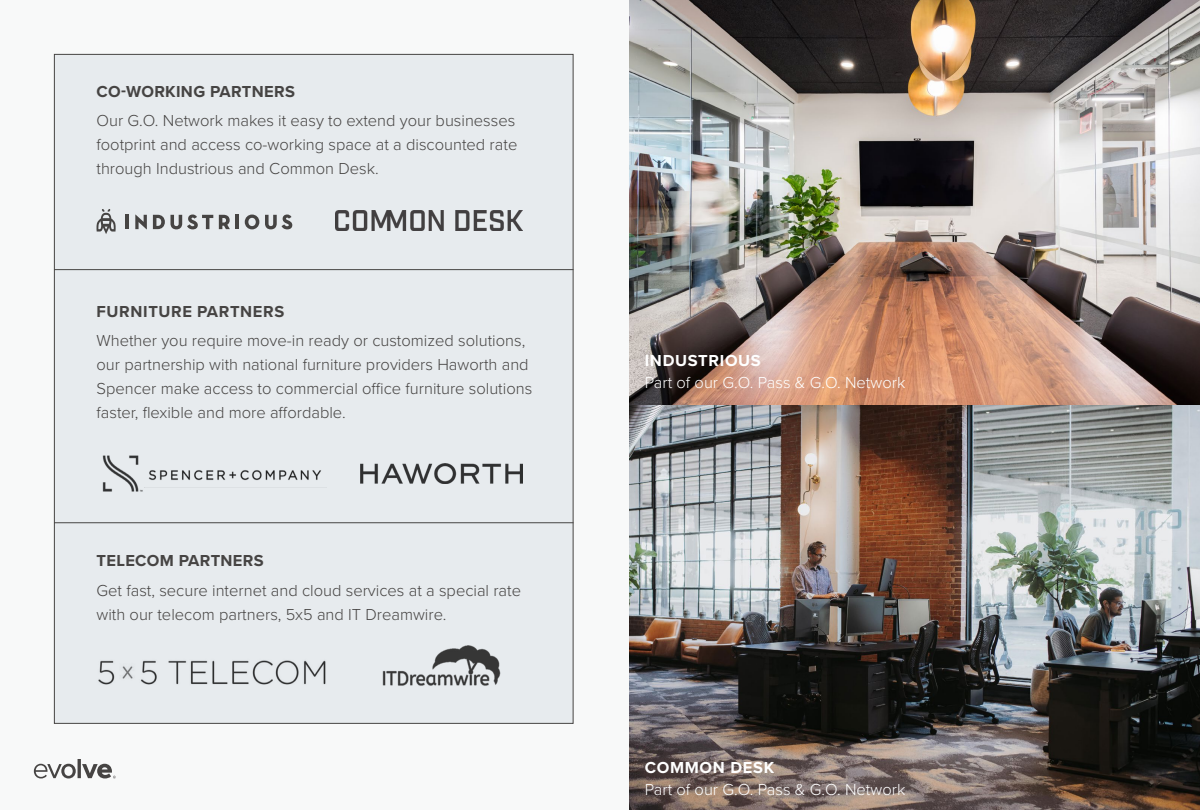
<style>
.page{position:relative;width:1200px;height:810px;background:#f8f9f9}
.page>*{position:absolute;margin:0;border:0;box-sizing:border-box;transform-origin:0 0}
.t1{font:300 16.5px/24px "Proxima Nova";color:#464443}
.t2{font:300 16.5px "Proxima Nova";color:#fff}
.t3{font:700 16.5px "Proxima Nova";letter-spacing:.02em;color:#464443}
.t4{font:700 16.5px "Proxima Nova";letter-spacing:.04em;color:#fff}
.t5{font:700 16.5px "Proxima Nova";letter-spacing:.04em;color:#464443}
</style>
<div class="page">
<div style="left:54px;top:54px;width:519px;height:669px;background:#e7ebee"></div>
<img style="left:335px;top:211px;width:188px;height:20px">
<img style="left:361px;top:464px;width:162px;height:19px">
<svg style="left:96px;top:209px;width:20px;height:25px"></svg>
<hr style="left:126px;top:215px;width:3px;height:14px;background:#464443">
<svg style="left:135px;top:215px;width:12px;height:14px"></svg>
<svg style="left:153px;top:215px;width:12px;height:14px"></svg>
<svg style="left:171px;top:215px;width:42px;height:14px"></svg>
<svg style="left:219px;top:215px;width:11px;height:14px"></svg>
<hr style="left:235px;top:215px;width:4px;height:14px;background:#464443">
<svg style="left:245px;top:215px;width:14px;height:14px"></svg>
<svg style="left:265px;top:215px;width:27px;height:14px"></svg>
<img style="left:102px;top:455px;width:225px;height:37px">
<hr style="left:54px;top:269px;width:519px;height:1px;background:#464443">
<hr style="left:54px;top:522px;width:519px;height:1px;background:#464443">
<img style="left:629px;top:0;width:571px;height:810px">
<img style="left:383px;top:645px;width:118px;height:41px">
<img style="left:98px;top:660px;width:228px;height:25px">
<svg style="left:34px;top:759px;width:82px;height:19px"></svg>
<p class="t3" style="left:96px;top:79px;width:200px">CO-WORKING PARTNERS</p>
<p class="t1" style="left:96px;top:107px;width:422px;text-align:justify">Our G.O. Network makes it easy to extend your businesses footprint and access co-working space at a discounted rate through Industrious and Common Desk.</p>
<p class="t5" style="left:96px;top:299px;width:189px">FURNITURE PARTNERS</p>
<p class="t1" style="left:96px;top:328px;width:437px">Whether you require move-in ready or customized solutions, our partnership with national furniture providers Haworth and Spencer make access to commercial office furniture solutions faster, flexible and more affordable.</p>
<p class="t3" style="left:96px;top:548px;width:169px">TELECOM PARTNERS</p>
<p class="t1" style="left:96px;top:577px;width:426px">Get fast, secure internet and cloud services at a special rate with our telecom partners, 5x5 and IT Dreamwire.</p>
<p class="t4" style="left:645px;top:348px;width:118px">INDUSTRIOUS</p>
<p class="t2" style="left:645px;top:370px;width:262px">Part of our G.O. Pass &amp; G.O. Network</p>
<p class="t4" style="left:645px;top:755px;width:131px">COMMON DESK</p>
<p class="t2" style="left:645px;top:777px;width:262px">Part of our G.O. Pass &amp; G.O. Network</p>
</div>
